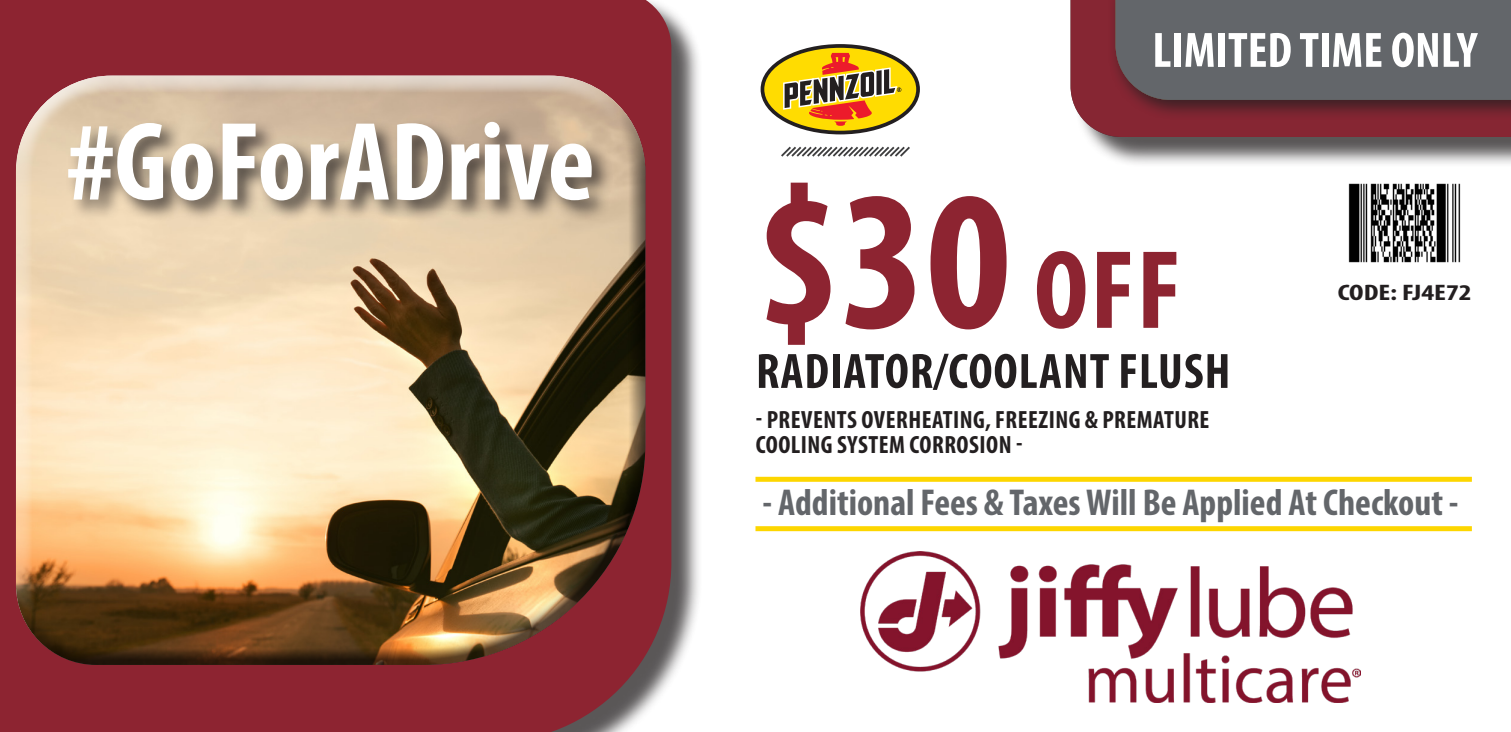
<style>
.page{position:relative;width:1511px;height:732px;background:#fff}
.page>*{position:absolute;margin:0;border:0;box-sizing:border-box;transform-origin:0 0}
.t1{font:700 condensed 200px "Myriad Pro";color:#8d2431}
.t2{font:700 condensed 112.5px "Myriad Pro";color:#fff}
.t3{font:700 condensed 50px "Myriad Pro";letter-spacing:.02em;color:#231f20}
.t4{font:700 condensed 50px "Myriad Pro";color:#fff}
.t5{font:700 condensed 37.5px "Myriad Pro";color:#63666a}
.t6{font:700 condensed 25px "Myriad Pro";letter-spacing:.02em;color:#231f20}
.t7{font:700 condensed 22.5px "Myriad Pro";color:#231f20;scale:1.33 1}
.s1{font-size:112.5px}
</style>
<div class="page">
<div style="left:1074px;top:0;width:437px;height:168px;background:#231f20;opacity:.75"></div>
<div style="left:1070px;top:0;width:441px;height:137px;background:#862633"></div>
<div style="left:0;top:0;width:702px;height:731px;background:#231f20;opacity:.75"></div>
<div style="left:0;top:0;width:671px;height:731px;background:#8d2431"></div>
<svg style="left:781px;top:146px;width:129px;height:11px"></svg>
<div style="left:1107px;top:0;width:404px;height:121px;background:#231f20;opacity:.75"></div>
<div style="left:1115px;top:0;width:396px;height:100px;background:#63666a"></div>
<svg style="left:760px;top:44px;width:160px;height:90px"></svg>
<img style="left:1348px;top:183px;width:113px;height:80px">
<div style="left:14px;top:75px;width:632px;height:547px;background:#fff;opacity:.75"></div>
<div style="left:14px;top:105px;width:635px;height:560px;background:#231f20;opacity:.75"></div>
<div style="left:755px;top:526px;width:717px;height:5px;background:#fdd600"></div>
<div style="left:755px;top:476px;width:717px;height:5px;background:#fdd600"></div>
<div style="left:64px;top:118px;width:550px;height:105px;background:#231f20;opacity:.75"></div>
<img style="left:861px;top:551px;width:499px;height:151px">
<p class="t2" style="left:67px;top:92px;width:530px">#GoForADrive</p>
<p class="t4" style="left:1152px;top:19px;width:326px">LIMITED TIME ONLY</p>
<p class="t1" style="left:755px;top:136px;width:427px">$30 <span class="s1">OFF</span></p>
<p class="t3" style="left:756px;top:340px;width:476px">RADIATOR/COOLANT FLUSH</p>
<p class="t6" style="left:756px;top:404px;width:455px">- PREVENTS OVERHEATING, FREEZING &amp; PREMATURE</p>
<p class="t6" style="left:756px;top:429px;width:268px">COOLING SYSTEM CORROSION -</p>
<p class="t7" style="left:1338px;top:278px;width:102px">CODE: FJ4E72</p>
<p class="t5" style="left:762px;top:478px;width:698px">- Additional Fees &amp; Taxes Will Be Applied At Checkout -</p>
</div>
